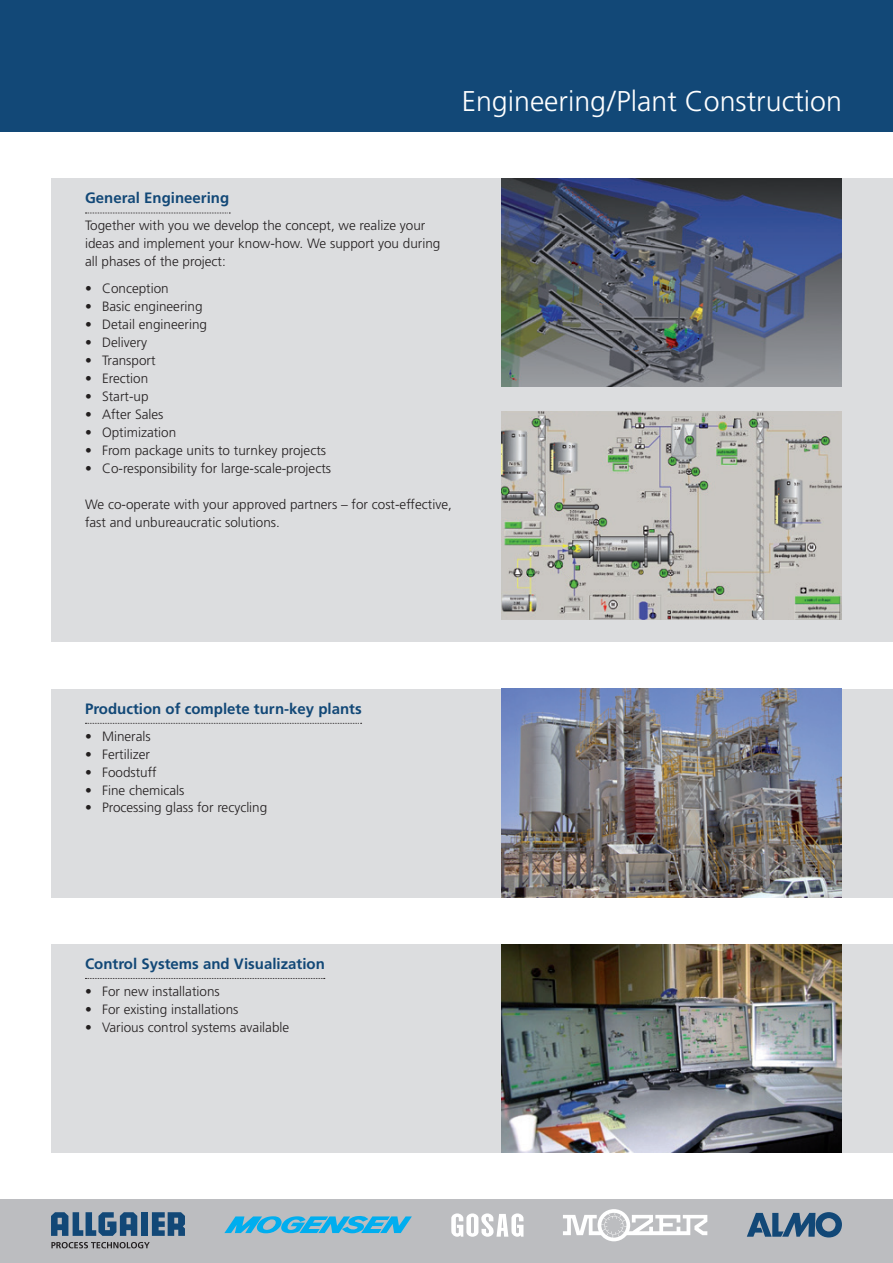
<style>
.page{position:relative;width:893px;height:1263px;background:#fff}
.page>*{position:absolute;margin:0;border:0;box-sizing:border-box;transform-origin:0 0}
.t1{font:300 28.5px "Frutiger";color:#fff}
.t2{font:700 15px "Frutiger";color:#124877}
.t3{font:300 13.5px/18px "Frutiger";color:#231f20}
</style>
<div class="page">
<div style="left:0;top:0;width:893px;height:132px;background:#124877"></div>
<div style="left:0;top:1199px;width:893px;height:64px;background:#bcbdc0"></div>
<div style="left:51px;top:689px;width:842px;height:208px;background:#dcdddf"></div>
<div style="left:51px;top:179px;width:842px;height:463px;background:#dcdddf"></div>
<img style="left:502px;top:689px;width:340px;height:208px">
<img style="left:502px;top:411px;width:340px;height:209px">
<img style="left:502px;top:179px;width:340px;height:208px">
<div style="left:51px;top:944px;width:842px;height:208px;background:#dcdddf"></div>
<svg style="left:747px;top:1212px;width:95px;height:25px"></svg>
<svg style="left:563px;top:1209px;width:144px;height:32px"></svg>
<svg style="left:451px;top:1213px;width:72px;height:24px"></svg>
<svg style="left:224px;top:1216px;width:188px;height:17px"></svg>
<img style="left:502px;top:944px;width:340px;height:208px">
<div style="left:141px;top:1212px;width:7px;height:24px;background:#124877"></div>
<svg style="left:51px;top:1212px;width:86px;height:24px"></svg>
<svg style="left:152px;top:1212px;width:33px;height:24px"></svg>
<svg style="left:51px;top:1242px;width:99px;height:6px"></svg>
<svg style="left:85px;top:978px;width:240px;height:1px"></svg>
<svg style="left:85px;top:213px;width:145px;height:1px"></svg>
<svg style="left:85px;top:723px;width:277px;height:1px"></svg>
<h1 class="t1" style="left:462px;top:85px;width:382px">Engineering/Plant Construction</h1>
<p class="t2" style="left:85px;top:189px;width:146px">General Engineering</p>
<p class="t3" style="left:85px;top:217px;width:357px">Together with you we develop the concept, we realize your ideas and implement your know-how. We support you during all phases of the project:</p>
<p class="t3" style="left:85px;top:280px;width:85px">• Conception</p>
<p class="t3" style="left:85px;top:298px;width:119px">• Basic engineering</p>
<p class="t3" style="left:85px;top:316px;width:124px">• Detail engineering</p>
<p class="t3" style="left:85px;top:334px;width:63px">• Delivery</p>
<p class="t3" style="left:85px;top:352px;width:72px">• Transport</p>
<p class="t3" style="left:85px;top:370px;width:65px">• Erection</p>
<p class="t3" style="left:85px;top:388px;width:65px">• Start-up</p>
<p class="t3" style="left:85px;top:406px;width:80px">• After Sales</p>
<p class="t3" style="left:85px;top:424px;width:93px">• Optimization</p>
<p class="t3" style="left:85px;top:442px;width:243px">• From package units to turnkey projects</p>
<p class="t3" style="left:85px;top:460px;width:248px">• Co-responsibility for large-scale-projects</p>
<p class="t3" style="left:85px;top:496px;width:368px">We co-operate with your approved partners – for cost-effective, fast and unbureaucratic solutions.</p>
<p class="t2" style="left:85px;top:699px;width:278px">Production of complete turn-key plants</p>
<p class="t3" style="left:85px;top:727px;width:67px">• Minerals</p>
<p class="t3" style="left:85px;top:745px;width:66px">• Fertilizer</p>
<p class="t3" style="left:85px;top:763px;width:73px">• Foodstuff</p>
<p class="t3" style="left:85px;top:781px;width:101px">• Fine chemicals</p>
<p class="t3" style="left:85px;top:799px;width:184px">• Processing glass for recycling</p>
<p class="t2" style="left:85px;top:955px;width:241px">Control Systems and Visualization</p>
<p class="t3" style="left:85px;top:982px;width:136px">• For new installations</p>
<p class="t3" style="left:85px;top:1000px;width:155px">• For existing installations</p>
<p class="t3" style="left:85px;top:1018px;width:206px">• Various control systems available</p>
</div>
